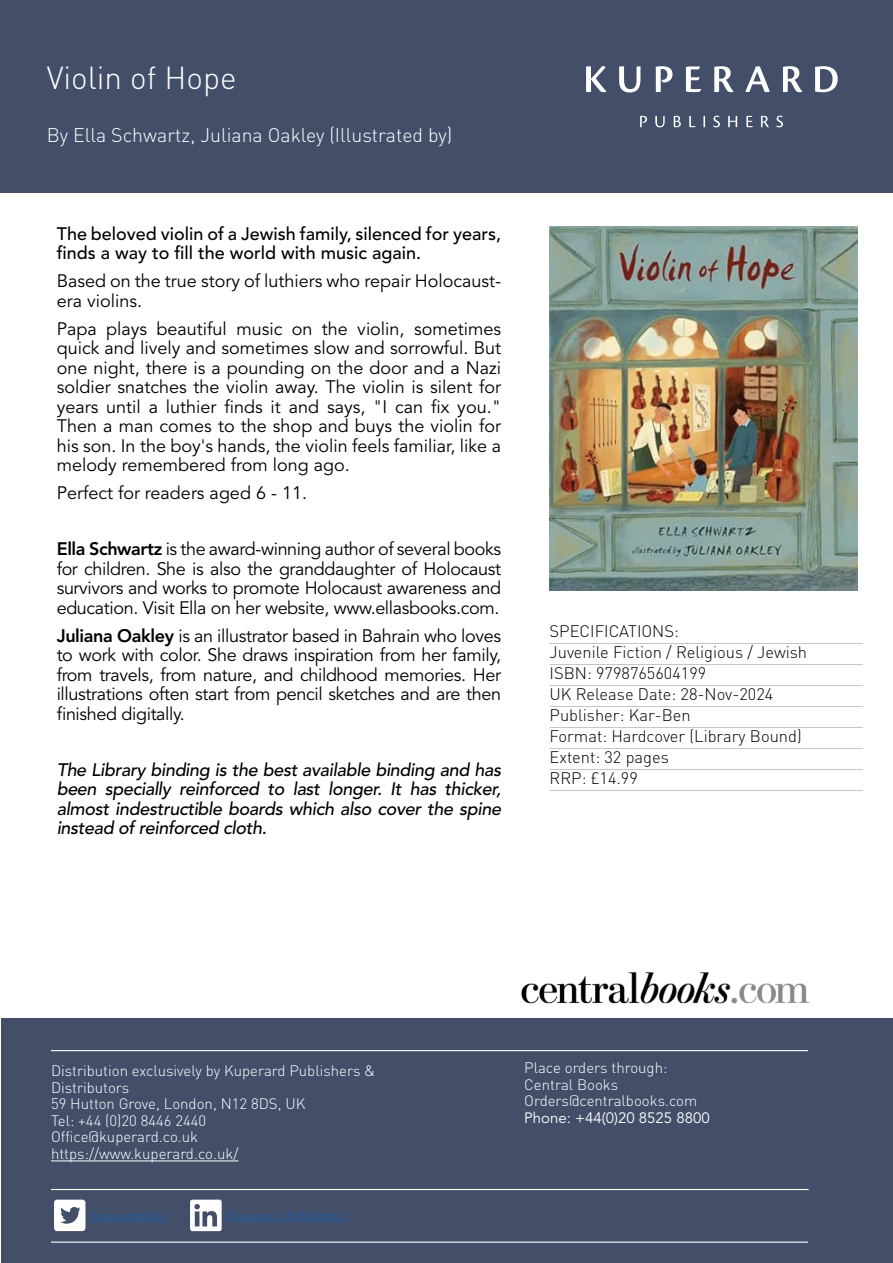
<style>
.page{position:relative;width:893px;height:1263px;background:#fff}
.page>*{position:absolute;margin:0;border:0;box-sizing:border-box;transform-origin:0 0}
.t1{font:300 31.5px "DIN";color:#fff}
.t2{font:300 19.5px "DIN";color:#fff}
.t3{font:18px/19.5px "Avenir LT Std";color:#000;text-align:justify}
.t4{font:italic 500 18px/19.5px "Avenir LT Std";letter-spacing:-.02em;color:#000;text-align:justify}
.t5{font:500 18px/19.5px "Avenir LT Std";color:#000}
.t6{font:300 16.5px/21px "DIN";color:#000}
.t7{font:300 15px/16.5px "DIN";color:#fff}
.t8{font:15px "Avenir LT Std";color:#fff}
.t9{font:500 12px "Avenir LT Std";color:#275b9b}
.s1{font-weight:800}
</style>
<div class="page">
<div style="left:0;top:0;width:893px;height:193px;background:#434f69"></div>
<div style="left:1px;top:1019px;width:891px;height:244px;background:#434f69"></div>
<hr style="left:51px;top:1160px;width:187px;height:1px;background:#fff">
<svg style="left:54px;top:1199px;width:31px;height:32px"></svg>
<hr style="left:89px;top:1221px;width:79px;height:1px;background:#275b9b">
<hr style="left:225px;top:1221px;width:121px;height:1px;background:#275b9b">
<hr style="left:51px;top:1050px;width:757px;height:1px;background:#fff">
<hr style="left:51px;top:1189px;width:758px;height:1px;background:#fff">
<hr style="left:51px;top:1241px;width:757px;height:2px;background:#fff">
<svg style="left:190px;top:1199px;width:32px;height:32px"></svg>
<svg style="left:640px;top:116px;width:143px;height:11px"></svg>
<svg style="left:586px;top:66px;width:252px;height:26px"></svg>
<img style="left:521px;top:972px;width:289px;height:32px">
<hr style="left:550px;top:643px;width:313px;height:1px;background:#c6c6c6">
<hr style="left:550px;top:664px;width:313px;height:1px;background:#c6c6c6">
<hr style="left:550px;top:685px;width:313px;height:1px;background:#c6c6c6">
<hr style="left:550px;top:706px;width:313px;height:1px;background:#c6c6c6">
<hr style="left:550px;top:727px;width:313px;height:1px;background:#c6c6c6">
<hr style="left:550px;top:748px;width:313px;height:1px;background:#c6c6c6">
<hr style="left:550px;top:769px;width:313px;height:1px;background:#c6c6c6">
<hr style="left:550px;top:790px;width:313px;height:1px;background:#c6c6c6">
<img style="left:550px;top:226px;width:307px;height:365px">
<h1 class="t1" style="left:47px;top:58px;width:191px">Violin of Hope</h1>
<p class="t2" style="left:47px;top:123px;width:407px">By Ella Schwartz, Juliana Oakley (Illustrated by)</p>
<p class="t5" style="left:57px;top:224px;width:446px">The beloved violin of a Jewish family, silenced for years, finds a way to fill the world with music again.</p>
<p class="t3" style="left:57px;top:272px;width:446px">Based on the true story of luthiers who repair Holocaust&shy;era violins.</p>
<p class="t3" style="left:57px;top:319px;width:446px">Papa plays beautiful music on the violin, sometimes quick and lively and sometimes slow and sorrowful. But one night, there is a pounding on the door and a Nazi soldier snatches the violin away. The violin is silent for years until a luthier finds it and says, "I can fix you." Then a man comes to the shop and buys the violin for his son. In the boy's hands, the violin feels familiar, like a melody remembered from long ago.</p>
<p class="t3" style="left:57px;top:484px;width:252px">Perfect for readers aged 6 - 11.</p>
<p class="t3" style="left:57px;top:540px;width:446px"><span class="s1">Ella Schwartz</span> is the award-winning author of several books for children. She is also the granddaughter of Holocaust survivors and works to promote Holocaust awareness and education. Visit Ella on her website, www.ellasbooks.com.</p>
<p class="t3" style="left:57px;top:626px;width:446px"><span class="s1">Juliana Oakley</span> is an illustrator based in Bahrain who loves to work with color. She draws inspiration from her family, from travels, from nature, and childhood memories. Her illustrations often start from pencil sketches and are then finished digitally.</p>
<p class="t4" style="left:57px;top:760px;width:446px">The Library binding is the best available binding and has been specially reinforced to last longer. It has thicker, almost indestructible boards which also cover the spine instead of reinforced cloth.</p>
<p class="t6" style="left:550px;top:620px;width:259px">SPECIFICATIONS:<br>Juvenile Fiction / Religious / Jewish<br>ISBN: 9798765604199<br>UK Release Date: 28-Nov-2024<br>Publisher: Kar-Ben<br>Format: Hardcover (Library Bound)<br>Extent: 32 pages<br>RRP: £14.99</p>
<p class="t7" style="left:51px;top:1062px;width:326px">Distribution exclusively by Kuperard Publishers &amp;<br>Distributors<br>59 Hutton Grove, London, N12 8DS, UK<br>Tel: +44 (0)20 8446 2440<br>Office@kuperard.co.uk https://www.kuperard.co.uk/</p>
<p class="t7" style="left:524px;top:1059px;width:174px">Place orders through:<br>Central Books<br>Orders@centralbooks.com</p>
<p class="t8" style="left:524px;top:1109px;width:187px">Phone: +44(0)20 8525 8800</p>
<p class="t9" style="left:89px;top:1209px;width:81px">/kuperardpub/</p>
<p class="t9" style="left:225px;top:1209px;width:123px">/Kuperard_Publishers/</p>
</div>
